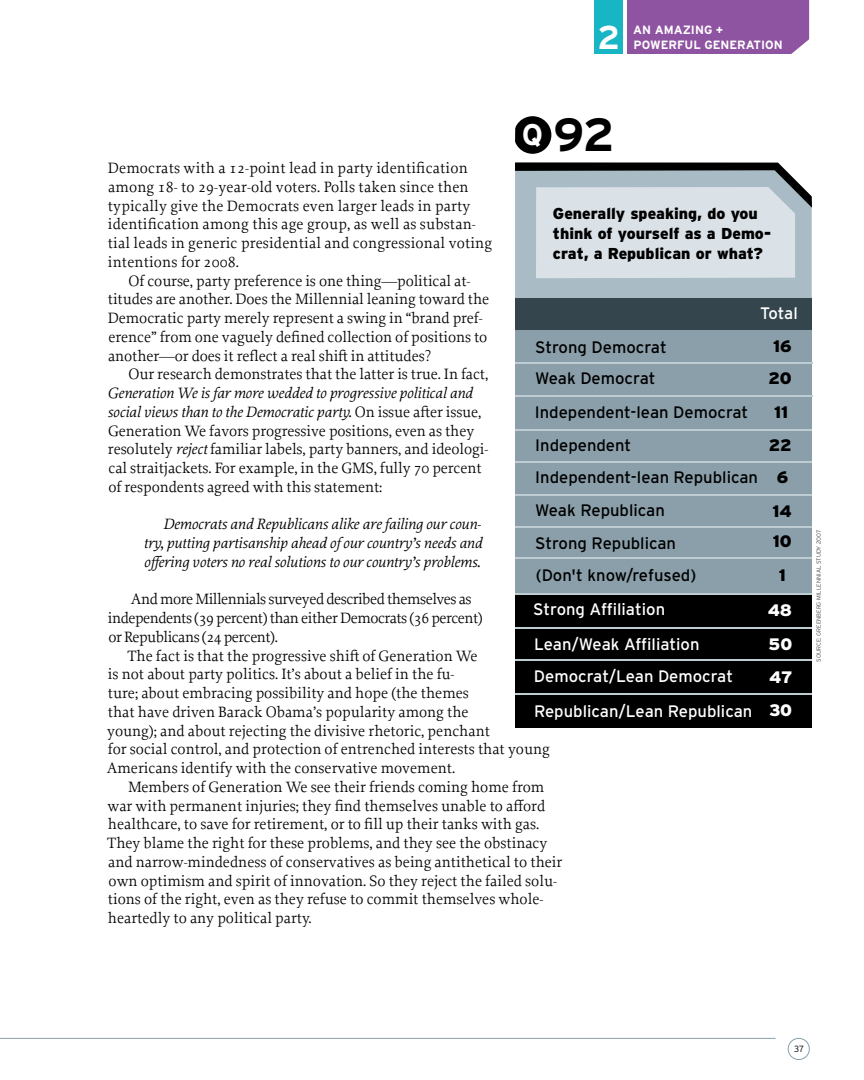
<style>
.page{position:relative;width:864px;height:1080px;background:#fff}
.page>*{position:absolute;margin:0;border:0;box-sizing:border-box;transform-origin:0 0}
.t1{font:700 46.5px "Interstate";color:#000}
.t2{font:700 33px "Interstate";color:#fff}
.t3{font:16.65px/32.7px "Interstate";color:#000}
.t4{font:16.65px/35.1px "Interstate";color:#fff}
.t5{font:900 16.65px/32.2px "Interstate";color:#000}
.t6{font:900 16.65px/34px "Interstate";letter-spacing:-.01em;color:#fff}
.t7{font:15.75px/18.8px "Proforma";color:#000}
.t8{font:italic 15.75px/18.8px "Proforma";letter-spacing:-.005em;color:#000;text-align:justify}
.t9{font:15.75px/18.8px "Proforma";letter-spacing:-.03em;color:#000}
.t10{font:900 15.75px/20px "Interstate";color:#000}
.t11{font:700 12px "Interstate";color:#fff}
.t12{font:300 9px "Interstate";color:#000}
.t13{font:300 6px "Interstate";color:#4c4d4f}
.s1{font-size:29.85px;color:#fff}
.s2{font-style:italic}
.s3{font-weight:900}
</style>
<div class="page">
<div style="left:788px;top:1038px;width:22px;height:22px;border:1px solid #8a9faa;border-radius:50%"></div>
<hr style="left:0;top:1038px;width:776px;height:1px;background:#8a9faa">
<div style="left:595px;top:0;width:28px;height:54px;background:#18b5c5"></div>
<div style="left:627px;top:0;width:182px;height:54px;background:#8e53a1"></div>
<div style="left:515px;top:278px;width:297px;height:20px;background:#a9bbc5"></div>
<div style="left:514px;top:116px;width:37px;height:38px;background:#000;border-radius:50%"></div>
<div style="left:515px;top:298px;width:297px;height:32px;background:#34454e"></div>
<svg style="left:515px;top:162px;width:297px;height:116px;background:#bfc9ce"></svg>
<div style="left:515px;top:628px;width:297px;height:33px;background:#000"></div>
<div style="left:515px;top:330px;width:297px;height:33px;background:#8a9faa"></div>
<div style="left:515px;top:363px;width:297px;height:33px;background:#8a9faa"></div>
<div style="left:515px;top:396px;width:297px;height:34px;background:#8a9faa"></div>
<div style="left:515px;top:430px;width:297px;height:32px;background:#8a9faa"></div>
<div style="left:515px;top:462px;width:297px;height:33px;background:#8a9faa"></div>
<div style="left:515px;top:496px;width:297px;height:97px;background:#8a9faa"></div>
<div style="left:515px;top:594px;width:297px;height:33px;background:#000"></div>
<hr style="left:515px;top:363px;width:297px;height:1px;background:#beccd3">
<hr style="left:515px;top:395px;width:297px;height:2px;background:#beccd3">
<hr style="left:515px;top:461px;width:297px;height:2px;background:#beccd3">
<hr style="left:515px;top:494px;width:297px;height:2px;background:#beccd3">
<hr style="left:515px;top:526px;width:297px;height:1px;background:#beccd3">
<hr style="left:515px;top:557px;width:297px;height:2px;background:#beccd3">
<hr style="left:515px;top:593px;width:297px;height:2px;background:#beccd3">
<hr style="left:515px;top:627px;width:297px;height:2px;background:#beccd3">
<hr style="left:515px;top:429px;width:297px;height:2px;background:#beccd3">
<div style="left:515px;top:661px;width:297px;height:33px;background:#000"></div>
<div style="left:515px;top:694px;width:297px;height:34px;background:#000"></div>
<hr style="left:515px;top:693px;width:297px;height:2px;background:#beccd3">
<hr style="left:515px;top:659px;width:297px;height:2px;background:#beccd3">
<h2 class="t2" style="left:598px;top:19px;width:24px">2</h2>
<p class="t11" style="left:633px;top:23px;width:91px">AN AMAZING +</p>
<p class="t11" style="left:634px;top:38px;width:88px">POWERFUL GENER</p>
<p class="t11" style="left:746px;top:38px;width:23px">ATION</p>
<h1 class="t1" style="left:522px;top:109px;width:94px"><span class="s1">Q</span> 92</h1>
<p class="t7" style="left:108px;top:159px;width:386px">Democrats with a 12-point lead in party identification among 18- to 29-year-old voters. Polls taken since then typically give the Democrats even larger leads in party identification among this age group, as well as substan&shy;tial leads in generic presidential and congressional voting intentions for 2008.</p>
<p class="t7" style="left:108px;top:271px;width:383px;text-indent:21px">Of course, party preference is one thing—political at&shy;titudes are another. Does the Millennial leaning toward the Democratic party merely represent a swing in “brand pref&shy;erence” from one vaguely defined collection of positions to another—or does it reflect a real shift in attitudes?</p>
<p class="t7" style="left:129px;top:365px;width:361px">Our research demonstrates that the latter is true. In fact,</p>
<p class="t7" style="left:107px;top:384px;width:382px"><span class="s2">Generation We is far more wedded to progressive political and social views than to the Democratic party.</span> On issue after issue, Generation We favors progressive positions, even as they resolutely <span class="s2">reject</span> familiar labels, party banners, and ideologi&shy;cal straitjackets. For example, in the GMS, fully 70 percent of respondents agreed with this statement:</p>
<p class="t8" style="left:143px;top:515px;width:340px;text-indent:20px">Democrats and Republicans alike are failing our coun&shy;try, putting partisanship ahead of our country’s needs and offering voters no real solutions to our country’s problems.</p>
<p class="t9" style="left:108px;top:590px;width:376px;text-indent:23px">And more Millennials surveyed described themselves as independents (39 percent) than either Democrats (36 percent) or Republicans (24 percent).</p>
<p class="t7" style="left:107px;top:646px;width:444px;text-indent:21px">The fact is that the progressive shift of Generation We<br>is not about party politics. It’s about a belief in the fu-<br>ture; about embracing possibility and hope (the themes<br>that have driven Barack Obama’s popularity among the<br>young); and about rejecting the divisive rhetoric, penchant<br>for social control, and protection of entrenched interests that young Americans identify with the conservative movement.</p>
<p class="t7" style="left:107px;top:778px;width:457px;text-indent:21px">Members of Generation We see their friends coming home from war with permanent injuries; they find themselves unable to afford healthcare, to save for retirement, or to fill up their tanks with gas.<br>They blame the right for these problems, and they see the obstinacy and narrow-mindedness of conservatives as being antithetical to their own optimism and spirit of innovation. So they reject the failed solu&shy;tions of the right, even as they refuse to commit themselves whole&shy;heartedly to any political party.</p>
<p class="t10" style="left:553px;top:203px;width:220px">Generally speaking, do you think of yourself as a Demo&shy;crat, a Republican or what?</p>
<p class="t4" style="left:760px;top:295px;width:39px">Total</p>
<p class="t5" style="left:769px;top:330px;width:25px">16<br>20</p>
<p class="t5" style="left:774px;top:396px;width:15px">11</p>
<p class="t3" style="left:535px;top:332px;width:133px;line-height:31px">Strong Democrat<br>Weak Democrat</p>
<p class="t3" style="left:535px;top:396px;width:215px">Independent-lean Democrat<br>Independent</p>
<p class="t3" style="left:535px;top:428px;width:258px;text-align:right"><span class="s3">22<br></span>Independent-lean Republican <span class="s3">6<br>14</span></p>
<p class="t5" style="left:773px;top:524px;width:20px;line-height:33.9px;text-align:center">10<br>1</p>
<p class="t4" style="left:533px;top:592px;width:168px">Strong Affiliation<br>Lean/Weak Affiliation</p>
<p class="t3" style="left:535px;top:494px;width:162px">Weak Republican<br>Strong Republican (Don't know/refused)</p>
<p class="t6" style="left:768px;top:593px;width:26px">48<br>50</p>
<p class="t4" style="left:534px;top:659px;width:220px;line-height:34.7px">Democrat/Lean Democrat<br>Republican/Lean Republican</p>
<p class="t6" style="left:769px;top:660px;width:25px;line-height:33.6px">47<br>30</p>
<p class="t13" style="left:815px;top:662px;width:133px;rotate:-90deg">SOURCE: greenberg millennial study 2007</p>
<p class="t12" style="left:794px;top:1044px;width:11px">37</p>
</div>
